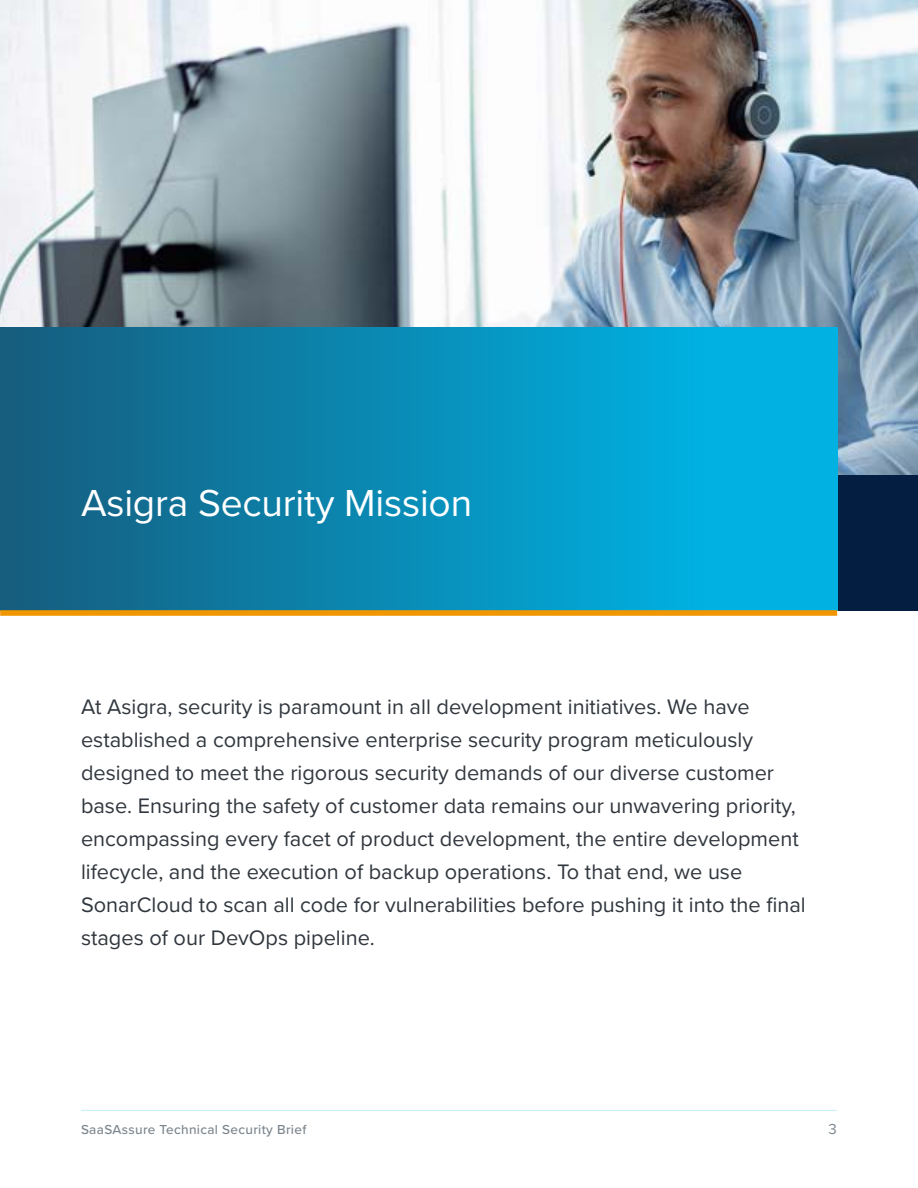
<style>
.page{position:relative;width:918px;height:1188px;background:#fff}
.page>*{position:absolute;margin:0;border:0;box-sizing:border-box;transform-origin:0 0}
.t1{font:39px "Proxima Nova";letter-spacing:-.005em;color:#fff}
.t2{font:21.75px/33px "Proxima Nova";color:#31373e}
.t3{font:15px "Proxima Nova";color:#7c858d}
.t4{font:500 13.5px "Proxima Nova";letter-spacing:.025em;color:#7c858d}
</style>
<div class="page">
<hr style="left:81px;top:1110px;width:756px;height:1px;background:#00b1e2">
<div style="left:57px;top:475px;width:861px;height:136px;background:#041e42"></div>
<img style="left:0;top:0;width:918px;height:475px">
<div style="left:0;top:328px;width:837px;height:283px;background:linear-gradient(to right,#165e7f,#00bcef)"></div>
<div style="left:0;top:610px;width:837px;height:6px;background:#ef9600"></div>
<h1 class="t1" style="left:81px;top:474px;width:393px">Asigra Security Mission</h1>
<p class="t2" style="left:81px;top:689px;width:726px">At Asigra, security is paramount in all development initiatives. We have established a comprehensive enterprise security program meticulously designed to meet the rigorous security demands of our diverse customer base. Ensuring the safety of customer data remains our unwavering priority, encompassing every facet of product development, the entire development lifecycle, and the execution of backup operations. To that end, we use SonarCloud to scan all code for vulnerabilities before pushing it into the final stages of our DevOps pipeline.</p>
<p class="t4" style="left:81px;top:1119px;width:227px">SaaSAssure Technical Security Brief</p>
<p class="t3" style="left:829px;top:1118px;width:10px">3</p>
</div>
